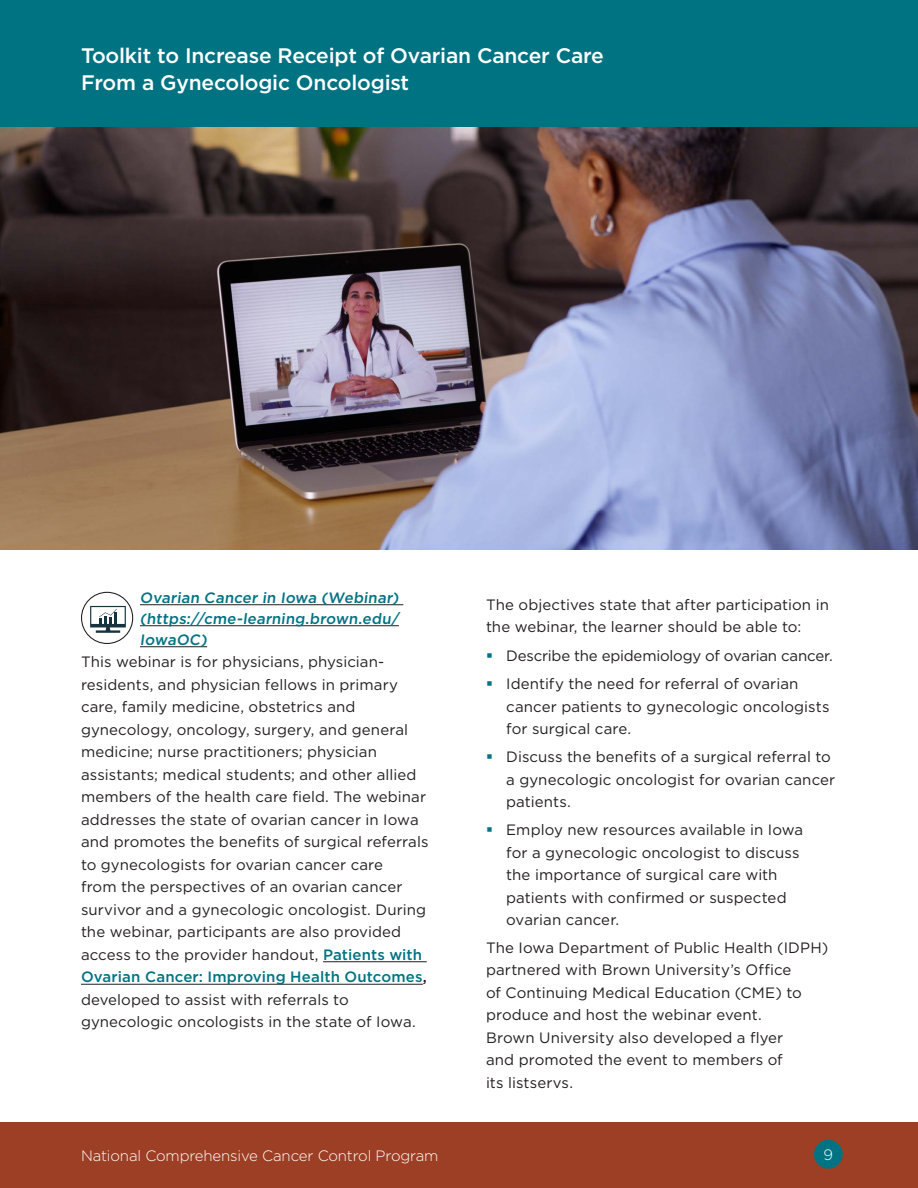
<style>
.page{position:relative;width:918px;height:1188px;background:#fff}
.page>*{position:absolute;margin:0;border:0;box-sizing:border-box;transform-origin:0 0}
.t1{font:500 21px/27px "Gotham";letter-spacing:-.01em;color:#fff}
.t2{font:15px/22.5px "Gotham";letter-spacing:.005em;color:#231f20}
.t3{font:500 15px/21px "Gotham";color:#007383}
.t4{font:300 15px "Gotham";letter-spacing:-.01em;color:#fff}
.t5{font:15px "Gotham";letter-spacing:-.015em;color:#231f20}
.s1{font-weight:500;color:#007383}
.s2{font-weight:500}
</style>
<div class="page">
<div style="left:0;top:0;width:918px;height:127px;background:#007383"></div>
<div style="left:0;top:1122px;width:918px;height:66px;background:#9d3f25"></div>
<div style="left:814px;top:1140px;width:29px;height:29px;background:#007383;border-radius:50%"></div>
<hr style="left:140px;top:604px;width:263px;height:1px;background:#231f20">
<hr style="left:140px;top:625px;width:259px;height:1px;background:#231f20">
<hr style="left:140px;top:646px;width:67px;height:1px;background:#231f20">
<hr style="left:323px;top:961px;width:104px;height:1px;background:#231f20">
<hr style="left:81px;top:984px;width:342px;height:1px;background:#231f20">
<img style="left:0;top:127px;width:918px;height:423px">
<svg style="left:90px;top:606px;width:36px;height:27px"></svg>
<div style="left:81px;top:592px;width:52px;height:52px;border:1px solid #231f20;border-radius:50%"></div>
<h1 class="t1" style="left:81px;top:41px;width:524px">Toolkit to Increase Receipt of Ovarian Cancer Care<br>From a Gynecologic Oncologist</h1>
<h4 class="t3" style="left:140px;top:587px;width:262px">Ovarian Cancer in Iowa (Webinar) (https://cme-learning.brown.edu/<br>IowaOC)</h4>
<p class="t2" style="left:81px;top:650px;width:349px">This webinar is for physicians, physician&shy;residents, and physician fellows in primary care, family medicine, obstetrics and gynecology, oncology, surgery, and general medicine; nurse practitioners; physician assistants; medical students; and other allied members of the health care field. The webinar addresses the state of ovarian cancer in Iowa and promotes the benefits of surgical referrals to gynecologists for ovarian cancer care<br>from the perspectives of an ovarian cancer survivor and a gynecologic oncologist. During the webinar, participants are also provided access to the provider handout, <span class="s1">Patients with Ovarian Cancer: Improving Health Outcomes</span><span class="s2">, </span>developed to assist with referrals to gynecologic oncologists in the state of Iowa.</p>
<p class="t4" style="left:81px;top:1147px;width:359px">National Comprehensive Cancer Control Program</p>
<p class="t2" style="left:486px;top:593px;width:344px">The objectives state that after participation in the webinar, the learner should be able to:</p>
<p class="t5" style="left:506px;top:648px;width:328px">Describe the epidemiology of ovarian cancer.</p>
<p class="t2" style="left:506px;top:672px;width:325px">Identify the need for referral of ovarian cancer patients to gynecologic oncologists for surgical care.</p>
<p class="t2" style="left:506px;top:745px;width:331px">Discuss the benefits of a surgical referral to a gynecologic oncologist for ovarian cancer patients.</p>
<p class="t2" style="left:506px;top:818px;width:299px">Employ new resources available in Iowa for a gynecologic oncologist to discuss the importance of surgical care with patients with confirmed or suspected ovarian cancer.</p>
<p class="t2" style="left:486px;top:936px;width:344px">The Iowa Department of Public Health (IDPH) partnered with Brown University’s Office<br>of Continuing Medical Education (CME) to produce and host the webinar event.<br>Brown University also developed a flyer<br>and promoted the event to members of<br>its listservs.</p>
<p class="t4" style="left:824px;top:1145px;width:11px">9</p>
</div>
